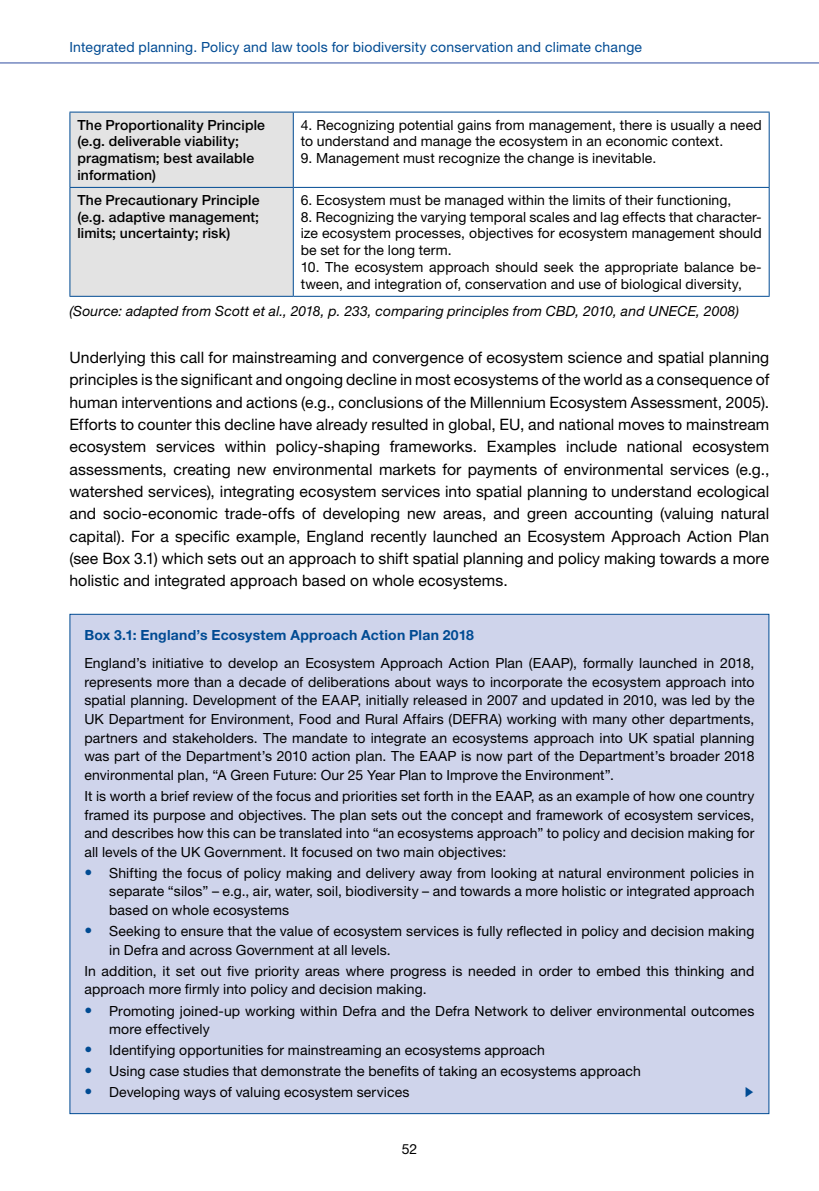
<style>
.page{position:relative;width:819px;height:1191px;background:#fff}
.page>*{position:absolute;margin:0;border:0;box-sizing:border-box;transform-origin:0 0}
.Text-Normal{font:15.75px/22.4px "Helvetica Neue LT Std";letter-spacing:.005em;color:#000;text-align:justify}
.Box_Text_Kopie{font:14px/18.6px "Helvetica Neue LT Std";letter-spacing:.01em;color:#000;text-align:justify}
.Text-Tabelle_Einzug{font:14px/16.8px "Helvetica Neue LT Std";letter-spacing:.01em;color:#000}
.Text-Tabelle_Einzug-2{font:500 14px/16.8px "Helvetica Neue LT Std";letter-spacing:.01em;color:#000}
.Fußnote{font:italic 14px "Helvetica Neue LT Std";letter-spacing:.01em;color:#000}
.t1{font:14px "Helvetica Neue LT Std";letter-spacing:.015em;color:#004b93}
.Box_Header{font:700 14px "Helvetica Neue LT Std";letter-spacing:.015em;color:#004b93}
.t2{font:14px "Zapf Essentials LT Markers";color:#004b93}
.s1{font-weight:700;font-size:15.75px;color:#004b93}
</style>
<div class="page">
<hr style="left:0;top:62px;width:819px;height:2px;background:#8899c9">
<div style="left:69px;top:614px;width:700px;height:500px;background:#cfd4eb;border:1px solid #004b93"></div>
<div style="left:70px;top:113px;width:223px;height:183px;background:#e3e3e3"></div>
<hr style="left:69px;top:112px;width:224px;height:1px;background:#004b93">
<hr style="left:69px;top:112px;width:1px;height:75px;background:#004b93">
<hr style="left:293px;top:112px;width:476px;height:1px;background:#004b93">
<hr style="left:293px;top:112px;width:1px;height:75px;background:#004b93">
<hr style="left:768px;top:112px;width:1px;height:75px;background:#004b93">
<hr style="left:69px;top:187px;width:224px;height:1px;background:#004b93">
<hr style="left:69px;top:188px;width:1px;height:108px;background:#004b93">
<hr style="left:293px;top:187px;width:476px;height:1px;background:#004b93">
<hr style="left:293px;top:188px;width:1px;height:108px;background:#004b93">
<hr style="left:768px;top:188px;width:1px;height:108px;background:#004b93">
<hr style="left:69px;top:296px;width:224px;height:1px;background:#004b93">
<hr style="left:293px;top:296px;width:476px;height:1px;background:#004b93">
<p class="t1" style="left:69px;top:39px;width:574px">Integrated planning. Policy and law tools for biodiversity conservation and climate change</p>
<p class="Text-Tabelle_Einzug-2" style="left:77px;top:116px;width:189px">The Proportionality Principle (e.g. deliverable viability; pragmatism; best available information)</p>
<p class="Text-Tabelle_Einzug" style="left:301px;top:116px;width:462px">4. Recognizing potential gains from management, there is usually a need to understand and manage the ecosystem in an economic context.</p>
<p class="Text-Tabelle_Einzug" style="left:301px;top:150px;width:357px">9. Management must recognize the change is inevitable.</p>
<p class="Text-Tabelle_Einzug-2" style="left:77px;top:191px;width:183px;text-align:justify">The Precautionary Principle (e.g. adaptive management; limits; uncertainty; risk)</p>
<p class="Text-Tabelle_Einzug" style="left:301px;top:191px;width:432px">6. Ecosystem must be managed within the limits of their functioning,</p>
<p class="Text-Tabelle_Einzug" style="left:301px;top:208px;width:462px;text-align:justify">8. Recognizing the varying temporal scales and lag effects that character&shy;ize ecosystem processes, objectives for ecosystem management should be set for the long term.</p>
<p class="Text-Tabelle_Einzug" style="left:301px;top:258px;width:462px">10. The ecosystem approach should seek the appropriate balance be&shy;tween, and integration of, conservation and use of biological diversity,</p>
<p class="Fußnote" style="left:69px;top:302px;width:671px">(Source: adapted from Scott et al., 2018, p. 233, comparing principles from CBD, 2010, and UNECE, 2008)</p>
<p class="Text-Normal" style="left:69px;top:346px;width:701px">Underlying this call for mainstreaming and convergence of ecosystem science and spatial planning principles is the significant and ongoing decline in most ecosystems of the world as a consequence of human interventions and actions (e.g., conclusions of the Millennium Ecosystem Assessment, 2005).<br>Efforts to counter this decline have already resulted in global, EU, and national moves to mainstream ecosystem services within policy-shaping frameworks. Examples include national ecosystem assessments, creating new environmental markets for payments of environmental services (e.g., watershed services), integrating ecosystem services into spatial planning to understand ecological and socio-economic trade-offs of developing new areas, and green accounting (valuing natural capital). For a specific example, England recently launched an Ecosystem Approach Action Plan (see Box 3.1) which sets out an approach to shift spatial planning and policy making towards a more holistic and integrated approach based on whole ecosystems.</p>
<p class="Box_Header" style="left:84px;top:626px;width:391px">Box 3.1: England’s Ecosystem Approach Action Plan 2018</p>
<p class="Box_Text_Kopie" style="left:84px;top:653px;width:671px">England’s initiative to develop an Ecosystem Approach Action Plan (EAAP), formally launched in 2018, represents more than a decade of deliberations about ways to incorporate the ecosystem approach into spatial planning. Development of the EAAP, initially released in 2007 and updated in 2010, was led by the UK Department for Environment, Food and Rural Affairs (DEFRA) working with many other departments, partners and stakeholders. The mandate to integrate an ecosystems approach into UK spatial planning was part of the Department’s 2010 action plan. The EAAP is now part of the Department’s broader 2018 environmental plan, “A Green Future: Our 25 Year Plan to Improve the Environment”.</p>
<p class="Box_Text_Kopie" style="left:84px;top:786px;width:671px">It is worth a brief review of the focus and priorities set forth in the EAAP, as an example of how one country framed its purpose and objectives. The plan sets out the concept and framework of ecosystem services, and describes how this can be translated into “an ecosystems approach” to policy and decision making for all levels of the UK Government. It focused on two main objectives:</p>
<p class="Box_Text_Kopie" style="left:109px;top:863px;width:646px;text-indent:-25px"><span class="s1">•</span> Shifting the focus of policy making and delivery away from looking at natural environment policies in separate “silos” – e.g., air, water, soil, biodiversity – and towards a more holistic or integrated approach based on whole ecosystems</p>
<p class="Box_Text_Kopie" style="left:109px;top:921px;width:646px;text-indent:-25px"><span class="s1">•</span> Seeking to ensure that the value of ecosystem services is fully reflected in policy and decision making in Defra and across Government at all levels.</p>
<p class="Box_Text_Kopie" style="left:84px;top:961px;width:671px">In addition, it set out five priority areas where progress is needed in order to embed this thinking and approach more firmly into policy and decision making.</p>
<p class="Box_Text_Kopie" style="left:109px;top:1001px;width:646px;text-indent:-25px"><span class="s1">•</span> Promoting joined-up working within Defra and the Defra Network to deliver environmental outcomes more effectively</p>
<p class="Box_Text_Kopie" style="left:84px;top:1040px;width:462px"><span class="s1">•</span> Identifying opportunities for mainstreaming an ecosystems approach</p>
<p class="Box_Text_Kopie" style="left:84px;top:1061px;width:558px"><span class="s1">•</span> Using case studies that demonstrate the benefits of taking an ecosystems approach</p>
<p class="Box_Text_Kopie" style="left:84px;top:1083px;width:327px"><span class="s1">•</span> Developing ways of valuing ecosystem services</p>
<p class="t2" style="left:744px;top:1084px;width:11px">0</p>
<p class="Box_Text_Kopie" style="left:401px;top:1139px;width:17px">52</p>
</div>
